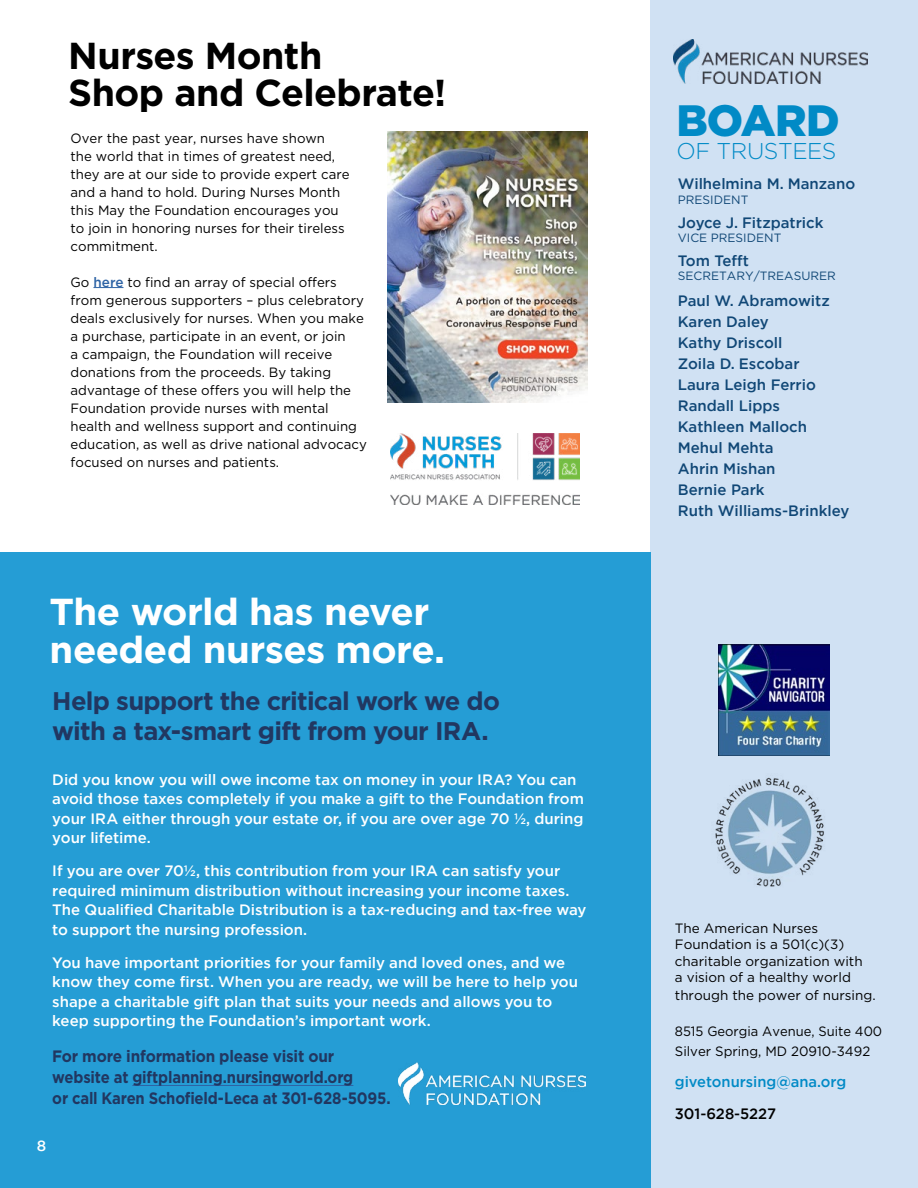
<style>
.page{position:relative;width:918px;height:1188px;background:#fff}
.page>*{position:absolute;margin:0;border:0;box-sizing:border-box;transform-origin:0 0}
.t1{font:900 43.8px "Gotham HTF";letter-spacing:-.015em;color:#018ac6}
.t2{font:700 37.5px/37.5px "Gotham HTF";letter-spacing:-.015em;color:#fff}
.t3{font:700 37.5px/37.5px "Gotham HTF";letter-spacing:-.015em;color:#000}
.t4{font:700 25.5px/30px "Gotham HTF";letter-spacing:-.025em;color:#213761}
.t5{font:300 22.8px "Gotham HTF";letter-spacing:-.02em;color:#018ac6}
.t6{font:700 16.5px/21px "Gotham HTF";letter-spacing:-.015em;color:#213761;scale:.93 1}
.t7{font:500 15px/19.5px "Gotham";letter-spacing:-.005em;color:#fff}
.t8{font:500 15px/21px "Gotham";color:#104776}
.t9{font:500 15px "Gotham";color:#018ac6}
.t10{font:500 15px "Gotham";color:#000}
.t11{font:13.5px/18px "Gotham HTF";color:#000}
.t12{font:13.5px/19.5px "Gotham HTF";color:#000;scale:.96 1}
.t13{font:12px "Gotham HTF";color:#104776}
.s1{font-family:"Gotham";font-weight:500;color:#2f64a5}
</style>
<div class="page">
<div style="left:650px;top:0;width:268px;height:1188px;background:#d0e1f3"></div>
<div style="left:0;top:553px;width:650px;height:635px;background:#259dd5"></div>
<hr style="left:93px;top:287px;width:30px;height:1px;background:#2f64a5">
<hr style="left:132px;top:1085px;width:221px;height:1px;background:#2f64a5">
<img style="left:399px;top:1063px;width:186px;height:42px">
<img style="left:673px;top:39px;width:195px;height:44px">
<img style="left:390px;top:433px;width:190px;height:72px">
<img style="left:387px;top:132px;width:201px;height:271px">
<img style="left:715px;top:777px;width:109px;height:110px">
<img style="left:718px;top:645px;width:111px;height:111px">
<h2 class="t3" style="left:68px;top:36px;width:380px">Nurses Month<br>Shop and Celebrate!</h2>
<p class="t11" style="left:71px;top:129px;width:281px">Over the past year, nurses have shown the world that in times of greatest need, they are at our side to provide expert care and a hand to hold. During Nurses Month this May the Foundation encourages you to join in honoring nurses for their tireless commitment.</p>
<p class="t11" style="left:71px;top:273px;width:298px">Go <span class="s1">here</span> to find an array of special offers from generous supporters – plus celebratory deals exclusively for nurses. When you make a purchase, participate in an event, or join<br>a campaign, the Foundation will receive donations from the proceeds. By taking advantage of these offers you will help the Foundation provide nurses with mental health and wellness support and continuing education, as well as drive national advocacy focused on nurses and patients.</p>
<h2 class="t2" style="left:50px;top:592px;width:397px">The world has never needed nurses more.</h2>
<h3 class="t4" style="left:52px;top:685px;width:449px">Help support the critical work we do with a tax-smart gift from your IRA.</h3>
<p class="t7" style="left:52px;top:770px;width:533px">Did you know you will owe income tax on money in your IRA? You can avoid those taxes completely if you make a gift to the Foundation from your IRA either through your estate or, if you are over age 70 ½, during your lifetime.</p>
<p class="t7" style="left:52px;top:861px;width:536px">If you are over 70½, this contribution from your IRA can satisfy your required minimum distribution without increasing your income taxes.<br>The Qualified Charitable Distribution is a tax-reducing and tax-free way to support the nursing profession.</p>
<p class="t7" style="left:52px;top:953px;width:527px">You have important priorities for your family and loved ones, and we know they come first. When you are ready, we will be here to help you shape a charitable gift plan that suits your needs and allows you to keep supporting the Foundation’s important work.</p>
<p class="t6" style="left:52px;top:1046px;width:365px">For more information please visit our website at giftplanning.nursingworld.org<br>or call Karen Schofield-Leca at 301-628-5095.</p>
<p class="t7" style="left:37px;top:1136px;width:11px">8</p>
<h1 class="t1" style="left:676px;top:95px;width:165px">BOARD</h1>
<h3 class="t5" style="left:676px;top:138px;width:161px">OF TRUSTEES</h3>
<p class="t8" style="left:678px;top:173px;width:179px">Wilhelmina M. Manzano</p>
<p class="t13" style="left:678px;top:193px;width:72px">PRESIDENT</p>
<p class="t8" style="left:678px;top:212px;width:147px">Joyce J. Fitzpatrick</p>
<p class="t13" style="left:678px;top:231px;width:105px">VICE PRESIDENT</p>
<p class="t8" style="left:678px;top:250px;width:73px">Tom Tefft</p>
<p class="t13" style="left:678px;top:270px;width:160px">SECRETARY/TREASURER</p>
<p class="t8" style="left:678px;top:290px;width:173px">Paul W. Abramowitz<br>Karen Daley<br>Kathy Driscoll<br>Zoila D. Escobar<br>Laura Leigh Ferrio<br>Randall Lipps<br>Kathleen Malloch<br>Mehul Mehta<br>Ahrin Mishan<br>Bernie Park<br>Ruth Williams-Brinkley</p>
<p class="t11" style="left:675px;top:919px;width:189px;line-height:16.5px">The American Nurses<br>Foundation is a 501(c)(3) charitable organization with a vision of a healthy world</p>
<p class="t11" style="left:675px;top:986px;width:202px">through the power of nursing.</p>
<p class="t12" style="left:675px;top:1021px;width:217px">8515 Georgia Avenue, Suite 400<br>Silver Spring, MD 20910-3492</p>
<p class="t9" style="left:675px;top:1072px;width:173px">givetonursing@ana.org</p>
<p class="t10" style="left:675px;top:1104px;width:103px">301-628-5227</p>
</div>
